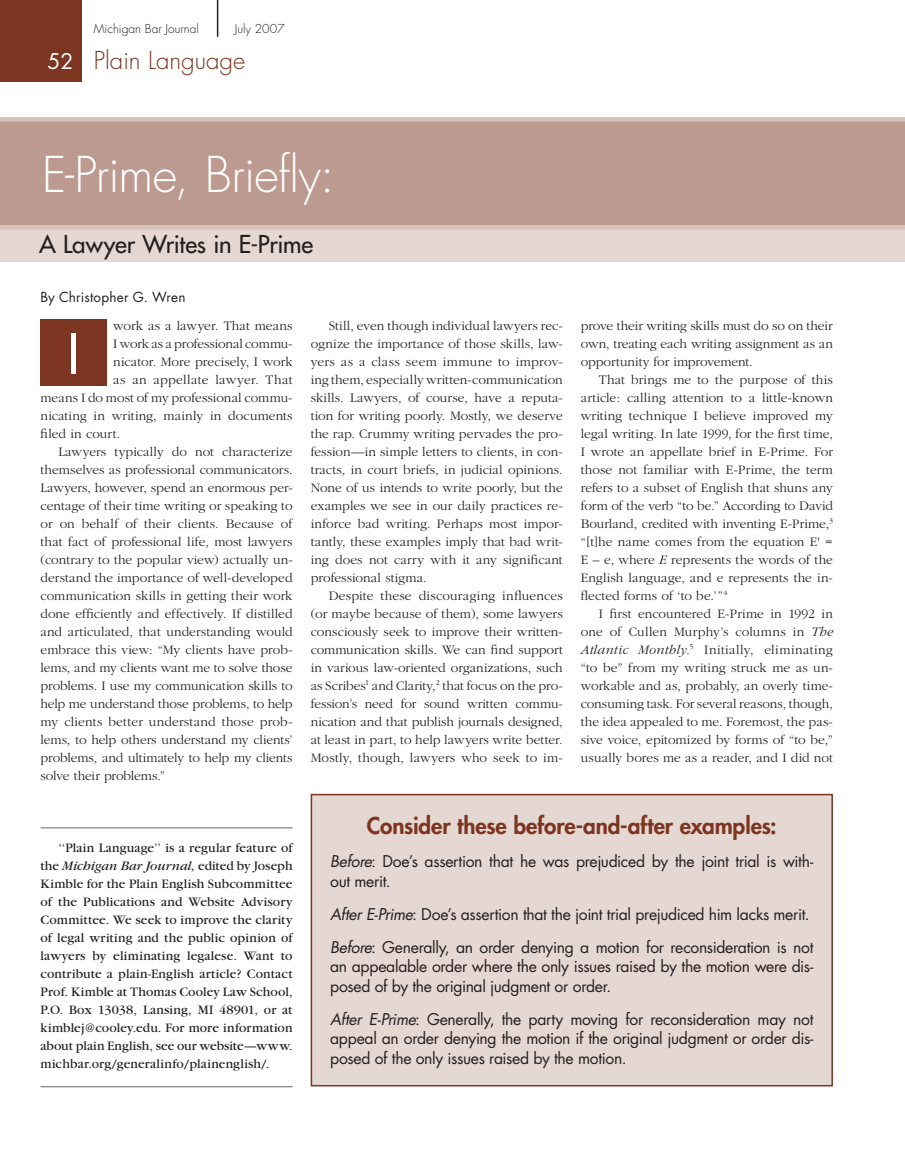
<style>
.page{position:relative;width:905px;height:1175px;background:#fff}
.page>*{position:absolute;margin:0;border:0;box-sizing:border-box;transform-origin:0 0}
.t1{font:54px "Futura";color:#fff}
.t2{font:300 48px "Futura";letter-spacing:-.015em;color:#fff}
.t3{font:24px "Futura";letter-spacing:-.01em;color:#231f20}
.t4{font:300 24px "Futura";color:#7c3520}
.t5{font:800 22.5px "Futura";letter-spacing:-.005em;color:#7c3520}
.t6{font:15.75px/19.5px "Futura";letter-spacing:-.02em;color:#231f20}
.t7{font:300 13.5px/18px "Garamond";color:#231f20;text-align:justify}
.t8{font:13.5px/18px "Garamond";letter-spacing:.01em;color:#231f20;text-align:justify}
.t9{font:300 13.5px "Garamond";letter-spacing:.025em;color:#231f20}
.t10{font:13.5px "Futura";letter-spacing:.01em;color:#231f20}
.t11{font:300 12px "Futura";color:#231f20}
.s1{font-weight:400;font-size:21px;color:#fff}
.s2{font-style:italic}
</style>
<div class="page">
<div style="left:0;top:0;width:82px;height:82px;background:#7c3520"></div>
<hr style="left:217px;top:0;width:1px;height:37px;background:#231f20">
<div style="left:0;top:225px;width:904px;height:36px;background:#e5d7d2"></div>
<svg style="left:0;top:117px;width:904px;height:113px;background:#bf9d92"></svg>
<hr style="left:40px;top:827px;width:252px;height:1px;background:#636466">
<hr style="left:40px;top:1086px;width:252px;height:1px;background:#636466">
<div style="left:40px;top:320px;width:66px;height:66px;background:#7c3520"></div>
<div style="left:311px;top:794px;width:521px;height:291px;background:#e5d7d2"></div>
<div style="left:310px;top:794px;width:522px;height:292px;border:2px solid #7c3520"></div>
<p class="t11" style="left:94px;top:21px;width:106px">Michigan Bar Journal</p>
<p class="t11" style="left:235px;top:21px;width:51px">July 2007</p>
<h3 class="t4" style="left:48px;top:45px;width:199px"><span class="s1">52</span> Plain Language</h3>
<h2 class="t2" style="left:42px;top:143px;width:294px">E-Prime, Briefly:</h2>
<h3 class="t3" style="left:39px;top:228px;width:276px">A Lawyer Writes in E-Prime</h3>
<p class="t10" style="left:40px;top:287px;width:146px">By Christopher G. Wren</p>
<p class="t7" style="left:113px;top:317px;width:181px">work as a lawyer. That means</p>
<p class="t7" style="left:113px;top:335px;width:181px">I work as a professional commu-</p>
<p class="t7" style="left:113px;top:353px;width:181px">nicator. More precisely, I work</p>
<p class="t9" style="left:113px;top:372px;width:181px">as an appellate lawyer. That</p>
<p class="t7" style="left:40px;top:389px;width:253px">means I do most of my professional commu-</p>
<p class="t7" style="left:40px;top:407px;width:254px">nicating in writing, mainly in documents</p>
<p class="t7" style="left:40px;top:425px;width:81px">filed in court.</p>
<p class="t7" style="left:58px;top:443px;width:235px">Lawyers typically do not characterize</p>
<p class="t7" style="left:40px;top:461px;width:253px">themselves as professional communicators.</p>
<p class="t7" style="left:40px;top:479px;width:254px">Lawyers, however, spend an enormous per-</p>
<p class="t7" style="left:40px;top:497px;width:253px">centage of their time writing or speaking to</p>
<p class="t7" style="left:40px;top:515px;width:253px">or on behalf of their clients. Because of</p>
<p class="t7" style="left:40px;top:533px;width:253px">that fact of professional life, most lawyers</p>
<p class="t7" style="left:40px;top:551px;width:254px">(contrary to the popular view) actually un-</p>
<p class="t7" style="left:40px;top:569px;width:254px">derstand the importance of well-developed</p>
<p class="t7" style="left:40px;top:587px;width:253px">communication skills in getting their work</p>
<p class="t7" style="left:40px;top:605px;width:253px">done efficiently and effectively. If distilled</p>
<p class="t7" style="left:40px;top:623px;width:254px">and articulated, that understanding would</p>
<p class="t7" style="left:40px;top:641px;width:254px">embrace this view: “My clients have prob-</p>
<p class="t7" style="left:40px;top:659px;width:253px">lems, and my clients want me to solve those</p>
<p class="t7" style="left:40px;top:677px;width:253px">problems. I use my communication skills to</p>
<p class="t7" style="left:40px;top:695px;width:253px">help me understand those problems, to help</p>
<p class="t7" style="left:40px;top:713px;width:254px">my clients better understand those prob-</p>
<p class="t7" style="left:40px;top:731px;width:253px">lems, to help others under-stand my clients’</p>
<p class="t7" style="left:40px;top:749px;width:253px">problems, and ultimately to help my clients</p>
<p class="t7" style="left:40px;top:767px;width:126px">solve their problems.”</p>
<h1 class="t1" style="left:67px;top:317px;width:14px">I</h1>
<p class="t8" style="left:40px;top:839px;width:254px;text-indent:18px">‘‘Plain Language’’ is a regular feature of the <span class="s2">Michigan Bar Journal,</span> edited by Joseph Kimble for the Plain English Subcommittee of the Publications and Website Advisory Committee. We seek to improve the clarity of legal writing and the public opinion of lawyers by eliminating legalese. Want to contribute a plain-English article? Contact Prof. Kimble at Thomas Cooley Law School, P.O. Box 13038, Lansing, MI 48901, or at kimblej@cooley.edu. For more information about plain English, see our website—www. michbar.org/generalinfo/plainenglish/.</p>
<p class="t7" style="left:310px;top:317px;width:254px;text-indent:18px">Still, even though individual lawyers rec&shy;ognize the importance of those skills, law&shy;yers as a class seem immune to improv&shy;ing them, especially written-communication skills. Lawyers, of course, have a reputa&shy;tion for writing poorly. Mostly, we deserve the rap. Crummy writing pervades the pro&shy;fession—in simple letters to clients, in con&shy;tracts, in court briefs, in judicial opinions.<br>None of us intends to write poorly, but the examples we see in our daily practices re&shy;inforce bad writing. Perhaps most impor&shy;tantly, these examples imply that bad writ&shy;ing does not carry with it any significant professional stigma.</p>
<p class="t7" style="left:310px;top:587px;width:254px;text-indent:18px">Despite these discouraging influences (or maybe because of them), some lawyers consciously seek to improve their written&shy;communication skills. We can find support in various law-oriented organizations, such as Scribes<sup>1</sup> and Clarity,<sup>2</sup> that focus on the pro&shy;fession’s need for sound written commu&shy;nication and that publish journals designed, at least in part, to help lawyers write better.<br>Mostly, though, lawyers who seek to im-</p>
<p class="t7" style="left:580px;top:317px;width:254px">prove their writing skills must do so on their own, treating each writing assignment as an opportunity for improvement.</p>
<p class="t7" style="left:580px;top:371px;width:254px;text-indent:18px">That brings me to the purpose of this article: calling attention to a little-known writing technique I believe improved my legal writing. In late 1999, for the first time, I wrote an appellate brief in E-Prime. For those not familiar with E-Prime, the term refers to a subset of English that shuns any form of the verb “to be.” According to David Bourland, credited with inventing E-Prime,<sup>3 </sup>“[t]he name comes from the equation E' = E – e, where <span class="s2">E</span> represents the words of the English language, and e represents the in&shy;flected forms of ‘to be.’”<sup>4</sup></p>
<p class="t7" style="left:580px;top:605px;width:254px;text-indent:18px">I first encountered E-Prime in 1992 in one of Cullen Murphy’s columns in <span class="s2">The Atlantic Monthly.</span><sup>5</sup> Initially, eliminating “to be” from my writing struck me as un&shy;workable and as, probably, an overly time&shy;consuming task. For several reasons, though, the idea appealed to me. Foremost, the pas&shy;sive voice, epitomized by forms of “to be,” usually bores me as a reader, and I did not</p>
<h3 class="t5" style="left:367px;top:811px;width:411px">Consider these before-and-after examples:</h3>
<p class="t6" style="left:330px;top:851px;width:476px"><span class="s2">Before</span>: Doe’s assertion that he was prejudiced by the joint trial is with&shy;out merit.</p>
<p class="t6" style="left:330px;top:897px;width:485px;line-height:33px"><span class="s2">After E-Prime</span>: Doe’s assertion that the joint trial prejudiced him lacks merit.<br><span class="s2">Before</span>: Generally, an order denying a motion for reconsideration is not</p>
<p class="t6" style="left:330px;top:956px;width:485px">an appealable order where the only issues raised by the motion were dis&shy;posed of by the original judgment or order.</p>
<p class="t6" style="left:330px;top:1009px;width:485px;text-align:justify"><span class="s2">After E-Prime</span>: Generally, the party moving for reconsideration may not appeal an order denying the motion if the original judgment or order dis&shy;posed of the only issues raised by the motion.</p>
</div>
